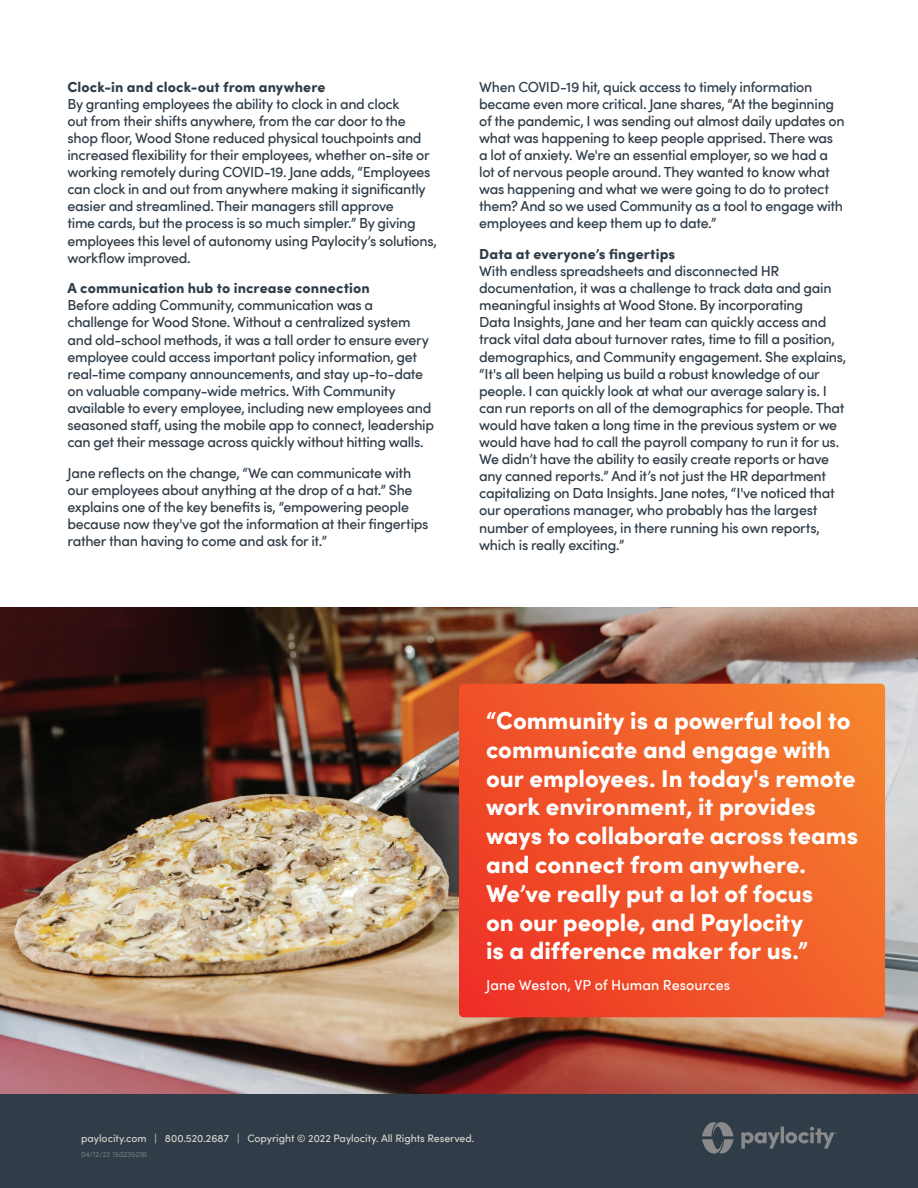
<style>
.page{position:relative;width:918px;height:1188px;background:#fff}
.page>*{position:absolute;margin:0;border:0;box-sizing:border-box;transform-origin:0 0}
.t1{font:900 24px/28.8px "Sofia Pro";color:#fff}
.t2{font:500 14.25px/17.1px "Sofia Pro";letter-spacing:-.02em;color:#303d48}
.t3{font:900 14.25px "Sofia Pro";letter-spacing:.01em;color:#303d48}
.t4{font:500 14.25px "Sofia Pro";letter-spacing:.005em;color:#fff}
.t5{font:500 10.5px "Sofia Pro";color:#d6d1c9}
.t6{font:300 7.5px "Sofia Pro";color:#8a8b8e}
</style>
<div class="page">
<div style="left:0;top:1094px;width:918px;height:94px;background:#303d48"></div>
<svg style="left:702px;top:1122px;width:32px;height:31px"></svg>
<svg style="left:741px;top:1127px;width:96px;height:22px"></svg>
<img style="left:0;top:608px;width:918px;height:486px">
<svg style="left:459px;top:684px;width:426px;height:333px"></svg>
<p class="t3" style="left:68px;top:75px;width:260px">Clock-in and clock-out from anywhere</p>
<p class="t2" style="left:68px;top:94px;width:371px">By granting employees the ability to clock in and clock<br>out from their shifts anywhere, from the car door to the shop floor, Wood Stone reduced physical touchpoints and increased flexibility for their employees, whether on-site or working remotely during COVID-19. Jane adds, “Employees can clock in and out from anywhere making it significantly easier and streamlined. Their managers still approve<br>time cards, but the process is so much simpler.” By giving employees this level of autonomy using Paylocity’s solutions, workflow improved.</p>
<p class="t3" style="left:68px;top:277px;width:304px">A communication hub to increase connection</p>
<p class="t2" style="left:68px;top:296px;width:368px">Before adding Community, communication was a challenge for Wood Stone. Without a centralized system and old-school methods, it was a tall order to ensure every employee could access important policy information, get real-time company announcements, and stay up-to-date on valuable company-wide metrics. With Community available to every employee, including new employees and seasoned staff, using the mobile app to connect, leadership can get their message across quickly without hitting walls.</p>
<p class="t2" style="left:68px;top:463px;width:363px">Jane reflects on the change, “We can communicate with our employees about anything at the drop of a hat.” She explains one of the key benefits is, “empowering people because now they've got the information at their fingertips rather than having to come and ask for it.”</p>
<p class="t2" style="left:479px;top:77px;width:367px">When COVID-19 hit, quick access to timely information became even more critical. Jane shares, “At the beginning of the pandemic, I was sending out almost daily updates on what was happening to keep people apprised. There was a lot of anxiety. We're an essential employer, so we had a lot of nervous people around. They wanted to know what was happening and what we were going to do to protect them? And so we used Community as a tool to engage with employees and keep them up to date.”</p>
<p class="t3" style="left:479px;top:243px;width:198px">Data at everyone’s fingertips</p>
<p class="t2" style="left:479px;top:262px;width:369px">With endless spreadsheets and disconnected HR documentation, it was a challenge to track data and gain meaningful insights at Wood Stone. By incorporating<br>Data Insights, Jane and her team can quickly access and track vital data about turnover rates, time to fill a position, demographics, and Community engagement. She explains, “It's all been helping us build a robust knowledge of our people. I can quickly look at what our average salary is. I can run reports on all of the demographics for people. That would have taken a long time in the previous system or we would have had to call the payroll company to run it for us.<br>We didn’t have the ability to easily create reports or have any canned reports.” And it’s not just the HR department capitalizing on Data Insights. Jane notes, “I've noticed that our operations manager, who probably has the largest number of employees, in there running his own reports, which is really exciting.”</p>
<p class="t1" style="left:486px;top:704px;width:374px">“Community is a powerful tool to communicate and engage with our employees. In today's remote work environment, it provides ways to collaborate across teams and connect from anywhere.<br>We’ve really put a lot of focus<br>on our people, and Paylocity<br>is a difference maker for us.”</p>
<p class="t4" style="left:486px;top:974px;width:246px">Jane Weston, VP of Human Resources</p>
<p class="t5" style="left:81px;top:1130px;width:395px">paylocity.com | 800.520.2687 | Copyright © 2022 Paylocity. All Rights Reserved.</p>
<p class="t6" style="left:81px;top:1149px;width:68px">04/12/22 15023501B</p>
</div>
